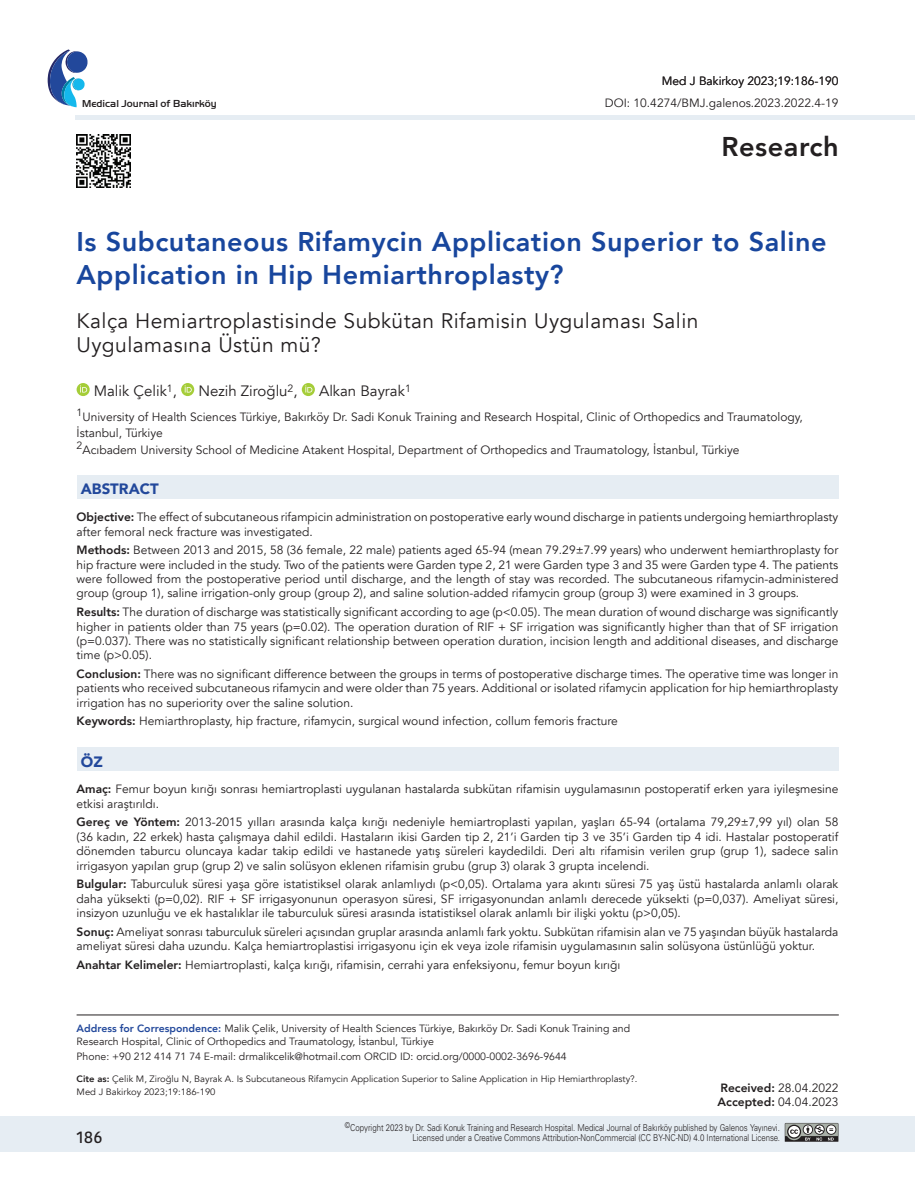
<style>
.page{position:relative;width:915px;height:1191px;background:#fff}
.page>*{position:absolute;margin:0;border:0;box-sizing:border-box;transform-origin:0 0}
.t1{font:800 27.15px "Avenir";letter-spacing:.02em;color:#231f20}
.t2{font:800 27px/32.4px "Avenir";letter-spacing:.02em;color:#18469d}
.t3{font:21px/24px "Avenir";letter-spacing:.02em;color:#231f20}
.t4{font:500 16.5px "Kohinoor Devanagari";color:#231f20}
.t5{font:15px "Avenir";color:#231f20}
.t6{font:900 15px "Avenir";color:#22489b}
.t7{font:12px/14.4px "Avenir";color:#231f20}
.t8{font:10.5px/12.8px "Avenir";color:#231f20}
.t9{font:500 10.5px "Handel Got D";color:#231f20}
.t10{font:9.45px/10.5px "Univers Light Tr";letter-spacing:-.005em;color:#231f20;text-align:right;scale:.83 1}
.t11{font:9.3px/13.5px "Avenir";color:#231f20}
.s1{font-weight:800}
.s2{font-weight:800;color:#22489b}
</style>
<div class="page">
<div style="left:0;top:1116px;width:914px;height:35px;background:#e6edf3"></div>
<hr style="left:75px;top:115px;width:839px;height:4px;background:#e6edf3">
<svg style="left:48px;top:49px;width:40px;height:58px"></svg>
<hr style="left:77px;top:1014px;width:761px;height:1px;background:#231f20">
<svg style="left:784px;top:1123px;width:54px;height:18px"></svg>
<img style="left:77px;top:134px;width:53px;height:54px">
<svg style="left:77px;top:383px;width:13px;height:13px"></svg>
<svg style="left:80px;top:385px;width:7px;height:7px"></svg>
<svg style="left:181px;top:383px;width:13px;height:13px"></svg>
<svg style="left:184px;top:385px;width:8px;height:7px"></svg>
<svg style="left:302px;top:383px;width:13px;height:13px"></svg>
<svg style="left:305px;top:385px;width:7px;height:7px"></svg>
<div style="left:77px;top:475px;width:761px;height:24px;background:#e6edf3"></div>
<div style="left:77px;top:747px;width:761px;height:24px;background:#e6edf3"></div>
<p class="t9" style="left:82px;top:98px;width:136px">Medical Journal of Bakırköy</p>
<p class="t7" style="left:661px;top:74px;width:178px">Med J Bakirkoy 2023;19:186-190</p>
<p class="t7" style="left:604px;top:96px;width:235px">DOI: 10.4274/BMJ.galenos.2023.2022.4-19</p>
<h1 class="t1" style="left:721px;top:126px;width:119px">Research</h1>
<h2 class="t2" style="left:77px;top:226px;width:751px">Is Subcutaneous Rifamycin Application Superior to Saline<br>Application in Hip Hemiarthroplasty?</h2>
<h3 class="t3" style="left:77px;top:309px;width:623px">Kalça Hemiartroplastisinde Subkütan Rifamisin Uygulaması Salin<br>Uygulamasına Üstün mü?</h3>
<p class="t5" style="left:94px;top:382px;width:85px">Malik Çelik<sup>1</sup>,</p>
<p class="t5" style="left:198px;top:382px;width:101px">Nezih Ziroğlu<sup>2</sup>,</p>
<p class="t5" style="left:319px;top:382px;width:93px">Alkan Bayrak<sup>1</sup></p>
<p class="t7" style="left:77px;top:408px;width:727px;line-height:16.5px"><sup>1</sup>University of Health Sciences Türkiye, Bakırköy Dr. Sadi Konuk Training and Research Hospital, Clinic of Orthopedics and Traumatology,<br>İstanbul, Türkiye<br><sup>2</sup>Acıbadem University School of Medicine Atakent Hospital, Department of Orthopedics and Traumatology, İstanbul, Türkiye</p>
<p class="t6" style="left:81px;top:476px;width:79px">ABSTRACT</p>
<p class="t7" style="left:77px;top:510px;width:763px"><span class="s1">Objective:</span> The effect of subcutaneous rifampicin administration on postoperative early wound discharge in patients undergoing hemiarthroplasty after femoral neck fracture was investigated.</p>
<p class="t7" style="left:77px;top:543px;width:763px;text-align:justify"><span class="s1">Methods:</span> Between 2013 and 2015, 58 (36 female, 22 male) patients aged 65-94 (mean 79.29±7.99 years) who underwent hemiarthroplasty for hip fracture were included in the study. Two of the patients were Garden type 2, 21 were Garden type 3 and 35 were Garden type 4. The patients were followed from the postoperative period until discharge, and the length of stay was recorded. The subcutaneous rifamycin-administered group (group 1), saline irrigation-only group (group 2), and saline solution-added rifamycin group (group 3) were examined in 3 groups.</p>
<p class="t7" style="left:77px;top:605px;width:763px;text-align:justify"><span class="s1">Results:</span> The duration of discharge was statistically significant according to age (p&lt;0.05). The mean duration of wound discharge was significantly higher in patients older than 75 years (p=0.02). The operation duration of RIF + SF irrigation was significantly higher than that of SF irrigation (p=0.037). There was no statistically significant relationship between operation duration, incision length and additional diseases, and discharge time (p&gt;0.05).</p>
<p class="t7" style="left:77px;top:667px;width:763px;text-align:justify"><span class="s1">Conclusion:</span> There was no significant difference between the groups in terms of postoperative discharge times. The operative time was longer in patients who received subcutaneous rifamycin and were older than 75 years. Additional or isolated rifamycin application for hip hemiarthroplasty irrigation has no superiority over the saline solution.</p>
<p class="t7" style="left:77px;top:714px;width:542px"><span class="s1">Keywords:</span> Hemiarthroplasty, hip fracture, rifamycin, surgical wound infection, collum femoris fracture</p>
<p class="t6" style="left:81px;top:748px;width:23px">ÖZ</p>
<p class="t7" style="left:77px;top:782px;width:763px"><span class="s1">Amaç:</span> Femur boyun kırığı sonrası hemiartroplasti uygulanan hastalarda subkütan rifamisin uygulamasının postoperatif erken yara iyileşmesine etkisi araştırıldı.</p>
<p class="t7" style="left:77px;top:815px;width:763px;text-align:justify"><span class="s1">Gereç ve Yöntem:</span> 2013-2015 yılları arasında kalça kırığı nedeniyle hemiartroplasti yapılan, yaşları 65-94 (ortalama 79,29±7,99 yıl) olan 58 (36 kadın, 22 erkek) hasta çalışmaya dahil edildi. Hastaların ikisi Garden tip 2, 21’i Garden tip 3 ve 35’i Garden tip 4 idi. Hastalar postoperatif dönemden taburcu oluncaya kadar takip edildi ve hastanede yatış süreleri kaydedildi. Deri altı rifamisin verilen grup (grup 1), sadece salin irrigasyon yapılan grup (grup 2) ve salin solüsyon eklenen rifamisin grubu (grup 3) olarak 3 grupta incelendi.</p>
<p class="t7" style="left:77px;top:877px;width:763px;text-align:justify"><span class="s1">Bulgular:</span> Taburculuk süresi yaşa göre istatistiksel olarak anlamlıydı (p&lt;0,05). Ortalama yara akıntı süresi 75 yaş üstü hastalarda anlamlı olarak daha yüksekti (p=0,02). RIF + SF irrigasyonunun operasyon süresi, SF irrigasyonundan anlamlı derecede yüksekti (p=0,037). Ameliyat süresi, insizyon uzunluğu ve ek hastalıklar ile taburculuk süresi arasında istatistiksel olarak anlamlı bir ilişki yoktu (p&gt;0,05).</p>
<p class="t7" style="left:77px;top:924px;width:763px"><span class="s1">Sonuç:</span> Ameliyat sonrası taburculuk süreleri açısından gruplar arasında anlamlı fark yoktu. Subkütan rifamisin alan ve 75 yaşından büyük hastalarda ameliyat süresi daha uzundu. Kalça hemiartroplastisi irrigasyonu için ek veya izole rifamisin uygulamasının salin solüsyona üstünlüğü yoktur.</p>
<p class="t7" style="left:77px;top:957px;width:545px"><span class="s1">Anahtar Kelimeler:</span> Hemiartroplasti, kalça kırığı, rifamisin, cerrahi yara enfeksiyonu, femur boyun kırığı</p>
<p class="t8" style="left:77px;top:1022px;width:555px"><span class="s2">Address for Correspondence:</span> Malik Çelik, University of Health Sciences Türkiye, Bakırköy Dr. Sadi Konuk Training and<br>Research Hospital, Clinic of Orthopedics and Traumatology, İstanbul, Türkiye</p>
<p class="t8" style="left:77px;top:1050px;width:491px">Phone: +90 212 414 71 74 E-mail: drmalikcelik@hotmail.com ORCID ID: orcid.org/0000-0002-3696-9644</p>
<p class="t11" style="left:77px;top:1071px;width:562px"><span class="s1">Cite as:</span> Çelik M, Ziroğlu N, Bayrak A. Is Subcutaneous Rifamycin Application Superior to Saline Application in Hip Hemiarthroplasty?.<br>Med J Bakirkoy 2023;19:186-190</p>
<p class="t7" style="left:717px;top:1080px;width:122px"><span class="s1">Received:</span> 28.04.2022<br><span class="s1">Accepted:</span> 04.04.2023</p>
<h3 class="t4" style="left:77px;top:1127px;width:27px">186</h3>
<p class="t10" style="left:345px;top:1121px;width:525px"><sup>©</sup>Copyright 2023 by Dr. Sadi Konuk Training and Research Hospital. Medical Journal of Bakırköy published by Galenos Yayınevi.<br>Licensed under a Creative Commons Attribution-NonCommercial (CC BY-NC-ND) 4.0 International License.</p>
</div>
